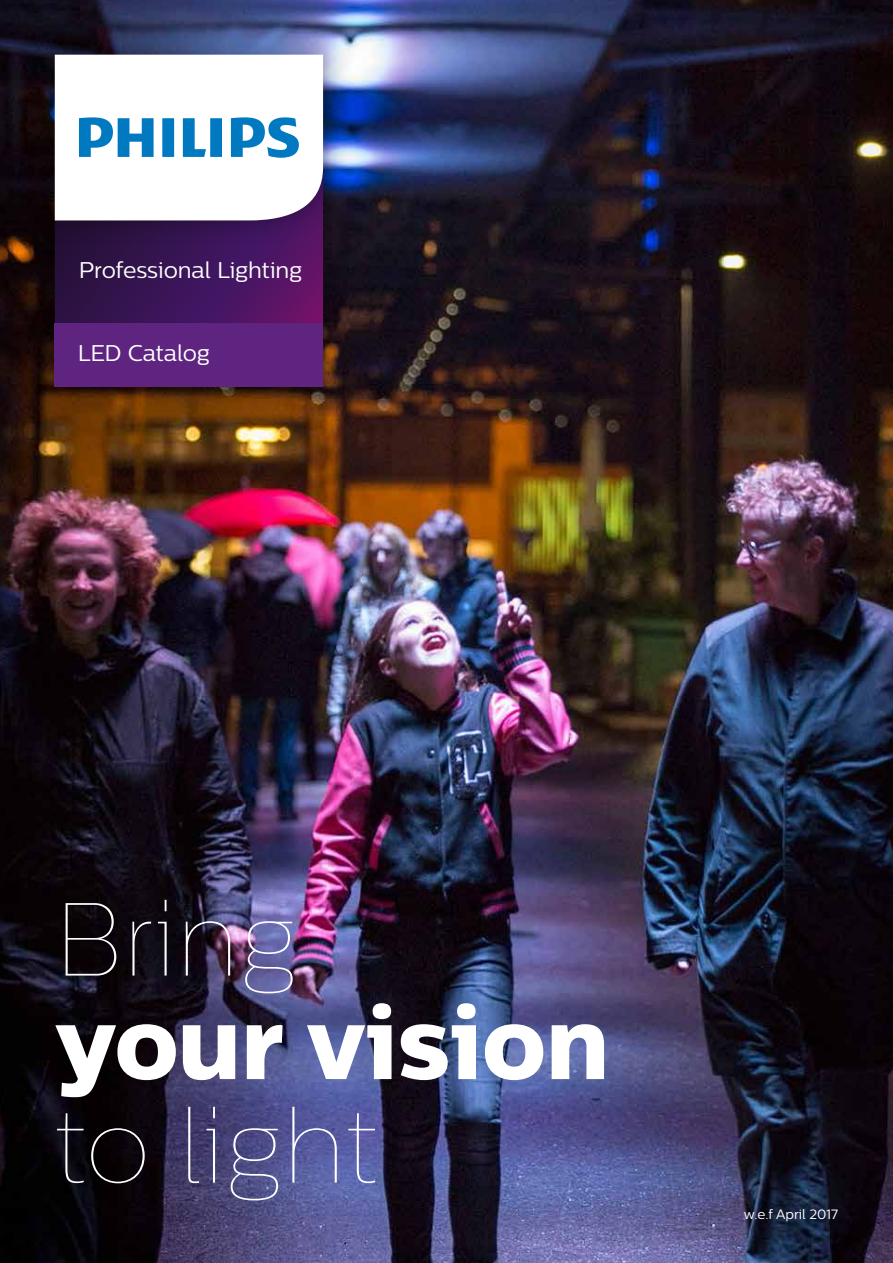
<style>
.page{position:relative;width:893px;height:1263px;background:#fff}
.page>*{position:absolute;margin:0;border:0;box-sizing:border-box;transform-origin:0 0}
.t1{font:103.5px "Centrale Sans X Thin";color:#fff}
.t2{font:103.5px "Centrale Sans X Bold";color:#fff}
.t3{font:22.65px "Centrale Sans";letter-spacing:-.01em;color:#fff}
.t4{font:13.5px "Centrale Sans";color:#fff}
</style>
<div class="page">
<img style="left:0;top:0;width:893px;height:1263px">
<img style="left:23px;top:253px;width:332px;height:38px">
<img style="left:23px;top:22px;width:332px;height:231px">
<svg style="left:55px;top:55px;width:268px;height:236px"></svg>
<img style="left:23px;top:291px;width:332px;height:128px">
<div style="left:55px;top:323px;width:268px;height:63px;background:#5e2480"></div>
<p class="t3" style="left:79px;top:257px;width:225px">Professional Lighting</p>
<p class="t3" style="left:78px;top:340px;width:134px">LED Catalog</p>
<h1 class="t1" style="left:54px;top:882px;width:245px">Bring</h1>
<h1 class="t2" style="left:54px;top:978px;width:557px">your vision</h1>
<h1 class="t1" style="left:54px;top:1089px;width:325px">to light</h1>
<p class="t4" style="left:744px;top:1207px;width:96px">w.e.f April 2017</p>
</div>
